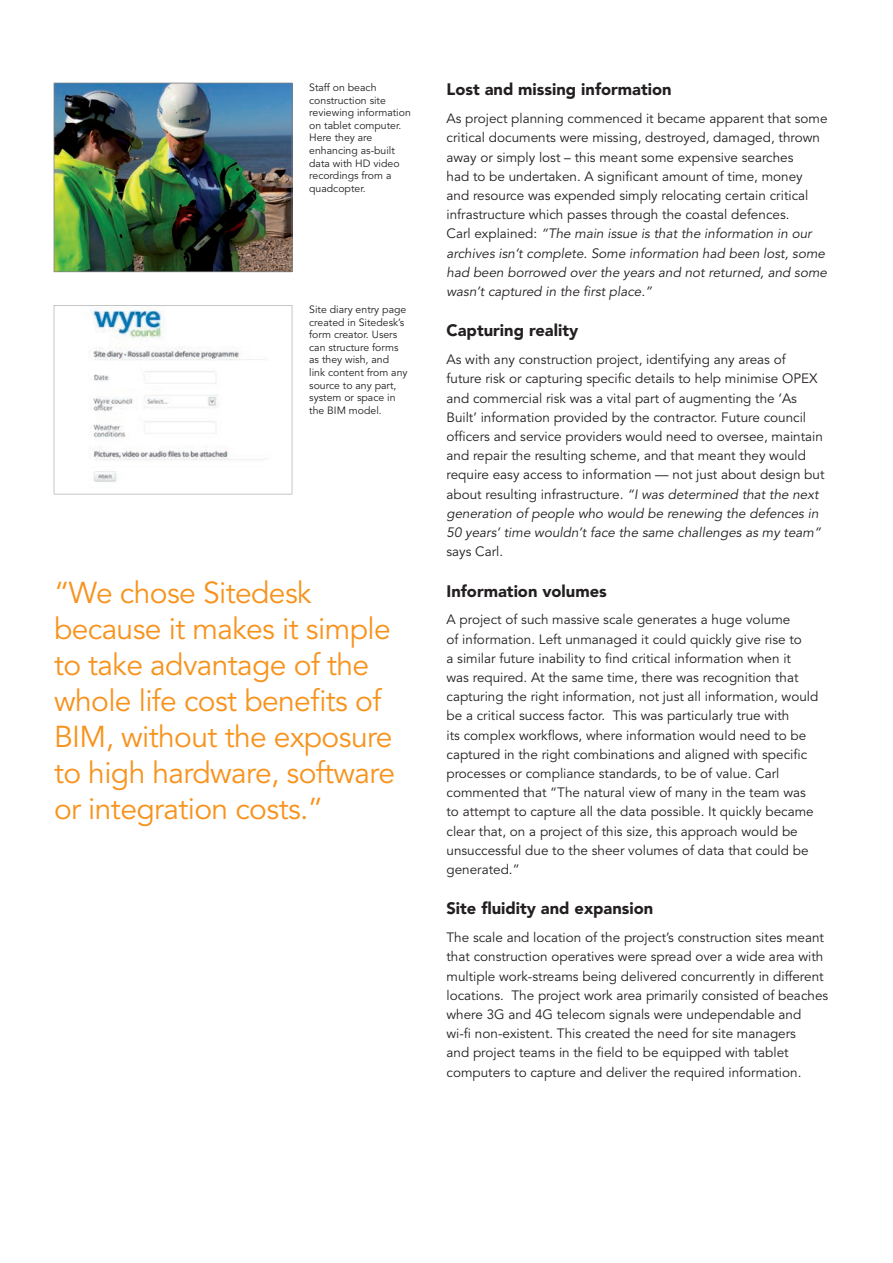
<style>
.page{position:relative;width:893px;height:1263px;background:#fff}
.page>*{position:absolute;margin:0;border:0;box-sizing:border-box;transform-origin:0 0}
.t1{font:30px/36px "Avenir";letter-spacing:-.02em;color:#f7931d}
.t2{font:900 16.5px "Avenir";color:#231f20}
.t3{font:13.5px/19.2px "Avenir";color:#231f20}
.t4{font:10.5px/12.6px "Avenir";color:#231f20}
.s1{font-style:italic}
</style>
<div class="page">
<svg style="left:54px;top:305px;width:238px;height:189px"></svg>
<img style="left:54px;top:83px;width:238px;height:189px">
<p class="t4" style="left:309px;top:81px;width:103px">Staff on beach construction site reviewing information on tablet computer.<br>Here they are enhancing as-built data with HD video recordings from a quadcopter.</p>
<p class="t4" style="left:309px;top:303px;width:100px">Site diary entry page created in Sitedesk’s form creator. Users can structure forms as they wish, and link content from any source to any part, system or space in the BIM model.</p>
<h1 class="t1" style="left:54px;top:576px;width:343px">“We chose Sitedesk because it makes it simple to take advantage of the whole life cost benefits of<br>BIM, without the exposure to high hardware, software or integration costs.”</h1>
<p class="t2" style="left:446px;top:80px;width:227px">Lost and missing information</p>
<p class="t3" style="left:446px;top:109px;width:383px">As project planning commenced it became apparent that some critical documents were missing, destroyed, damaged, thrown away or simply lost – this meant some expensive searches<br>had to be undertaken. A significant amount of time, money and resource was expended simply relocating certain critical infrastructure which passes through the coastal defences.<br>Carl explained: <span class="s1">“The main issue is that the information in our archives isn’t complete. Some information had been lost, some had been borrowed over the years and not returned, and some wasn’t captured in the first place.”</span></p>
<p class="t2" style="left:446px;top:321px;width:133px">Capturing reality</p>
<p class="t3" style="left:446px;top:350px;width:379px">As with any construction project, identifying any areas of<br>future risk or capturing specific details to help minimise OPEX and commercial risk was a vital part of augmenting the ‘As Built’ information provided by the contractor. Future council officers and service providers would need to oversee, maintain and repair the resulting scheme, and that meant they would require easy access to information — not just about design but about resulting infrastructure. <span class="s1">“I was determined that the next generation of people who would be renewing the defences in 50 years’ time wouldn’t face the same challenges as my team”</span></p>
<p class="t3" style="left:446px;top:542px;width:58px">says Carl.</p>
<p class="t2" style="left:446px;top:581px;width:162px">Information volumes</p>
<p class="t3" style="left:446px;top:610px;width:373px">A project of such massive scale generates a huge volume<br>of information. Left unmanaged it could quickly give rise to<br>a similar future inability to find critical information when it<br>was required. At the same time, there was recognition that capturing the right information, not just all information, would be a critical success factor. This was particularly true with<br>its complex workflows, where information would need to be captured in the right combinations and aligned with specific processes or compliance standards, to be of value. Carl commented that “The natural view of many in the team was to attempt to capture all the data possible. It quickly became clear that, on a project of this size, this approach would be unsuccessful due to the sheer volumes of data that could be generated.”</p>
<p class="t2" style="left:446px;top:899px;width:208px">Site fluidity and expansion</p>
<p class="t3" style="left:446px;top:928px;width:383px">The scale and location of the project’s construction sites meant that construction operatives were spread over a wide area with multiple work-streams being delivered concurrently in different locations. The project work area primarily consisted of beaches where 3G and 4G telecom signals were undependable and wi-fi non-existent. This created the need for site managers<br>and project teams in the field to be equipped with tablet computers to capture and deliver the required information.</p>
</div>
